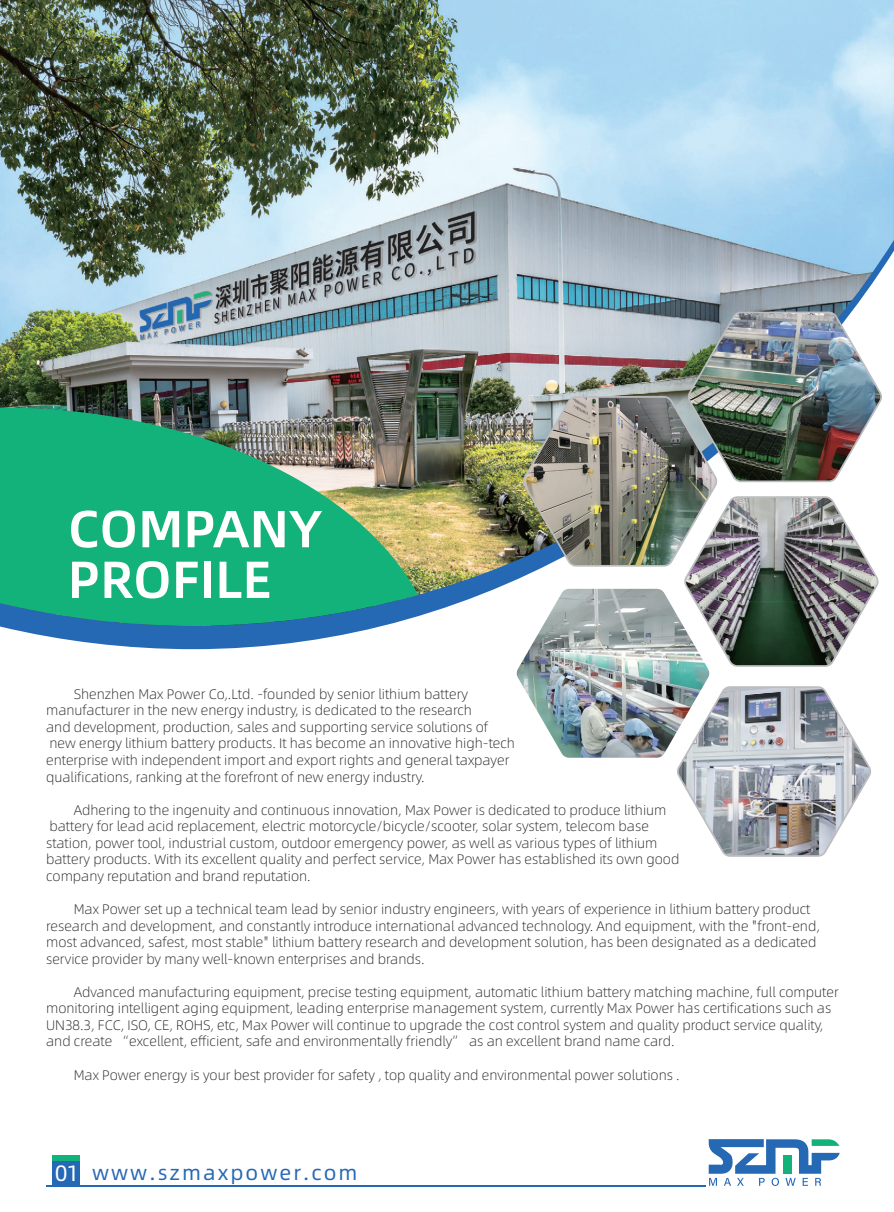
<style>
.page{position:relative;width:894px;height:1212px;background:#fff}
.page>*{position:absolute;margin:0;border:0;box-sizing:border-box;transform-origin:0 0}
.t1{font:52.2px/50.7px "Alibaba Pu Hui Ti M";color:#fff}
.t2{font:20.55px "Alibaba Pu Hui Ti R";letter-spacing:.1em;color:#2568b3}
.t3{font:13.8px/16.5px "Alibaba Pu Hui Ti L";color:#231f20}
.s1{font-size:22.35px;color:#fff}
</style>
<div class="page">
<img style="left:516px;top:664px;width:193px;height:94px">
<svg style="left:0;top:626px;width:382px;height:23px;fill:#2568b3"></svg>
<svg style="left:708px;top:1139px;width:131px;height:47px"></svg>
<hr style="left:46px;top:1185px;width:658px;height:1px;background:#2568b3">
<div style="left:52px;top:1159px;width:27px;height:27px;background:#2568b3"></div>
<div style="left:52px;top:1155px;width:27px;height:5px;background:#13b27b"></div>
<img style="left:0;top:0;width:893px;height:617px">
<svg style="left:0;top:407px;width:418px;height:219px;background:#2ea77d"></svg>
<img style="left:674px;top:685px;width:197px;height:172px">
<img style="left:521px;top:311px;width:362px;height:357px">
<h1 class="t1" style="left:68px;top:500px;width:256px">COMPANY<br>PROFILE</h1>
<p class="t3" style="left:46px;top:685px;width:470px;text-indent:28px">Shenzhen Max Power Co,.Ltd. -founded by senior lithium battery manufacturer in the new energy industry, is dedicated to the research<br>and development, production, sales and supporting service solutions of new energy lithium battery products. It has become an innovative high-tech enterprise with independent import and export rights and general taxpayer qualifications, ranking at the forefront of new energy industry.</p>
<p class="t3" style="left:46px;top:801px;width:634px;text-indent:28px">Adhering to the ingenuity and continuous innovation, Max Power is dedicated to produce lithium battery for lead acid replacement, electric motorcycle/bicycle/scooter, solar system, telecom base station, power tool, industrial custom, outdoor emergency power, as well as various types of lithium battery products. With its excellent quality and perfect service, Max Power has established its own good company reputation and brand reputation.</p>
<p class="t3" style="left:46px;top:900px;width:775px;text-indent:28px">Max Power set up a technical team lead by senior industry engineers, with years of experience in lithium battery product research and development, and constantly introduce international advanced technology. And equipment, with the "front-end, most advanced, safest, most stable" lithium battery research and development solution, has been designated as a dedicated service provider by many well-known enterprises and brands.</p>
<p class="t3" style="left:46px;top:983px;width:793px;text-indent:28px">Advanced manufacturing equipment, precise testing equipment, automatic lithium battery matching machine, full computer monitoring intelligent aging equipment, leading enterprise management system, currently Max Power has certifications such as UN38.3, FCC, ISO, CE, ROHS, etc, Max Power will continue to upgrade the cost control system and quality product service quality, and create “excellent, efficient, safe and environmentally friendly” as an excellent brand name card.</p>
<p class="t3" style="left:74px;top:1065px;width:607px">Max Power energy is your best provider for safety , top quality and environmental power solutions .</p>
<h2 class="t2" style="left:55px;top:1157px;width:304px"><span class="s1">01</span> www.szmaxpower.com</h2>
</div>
